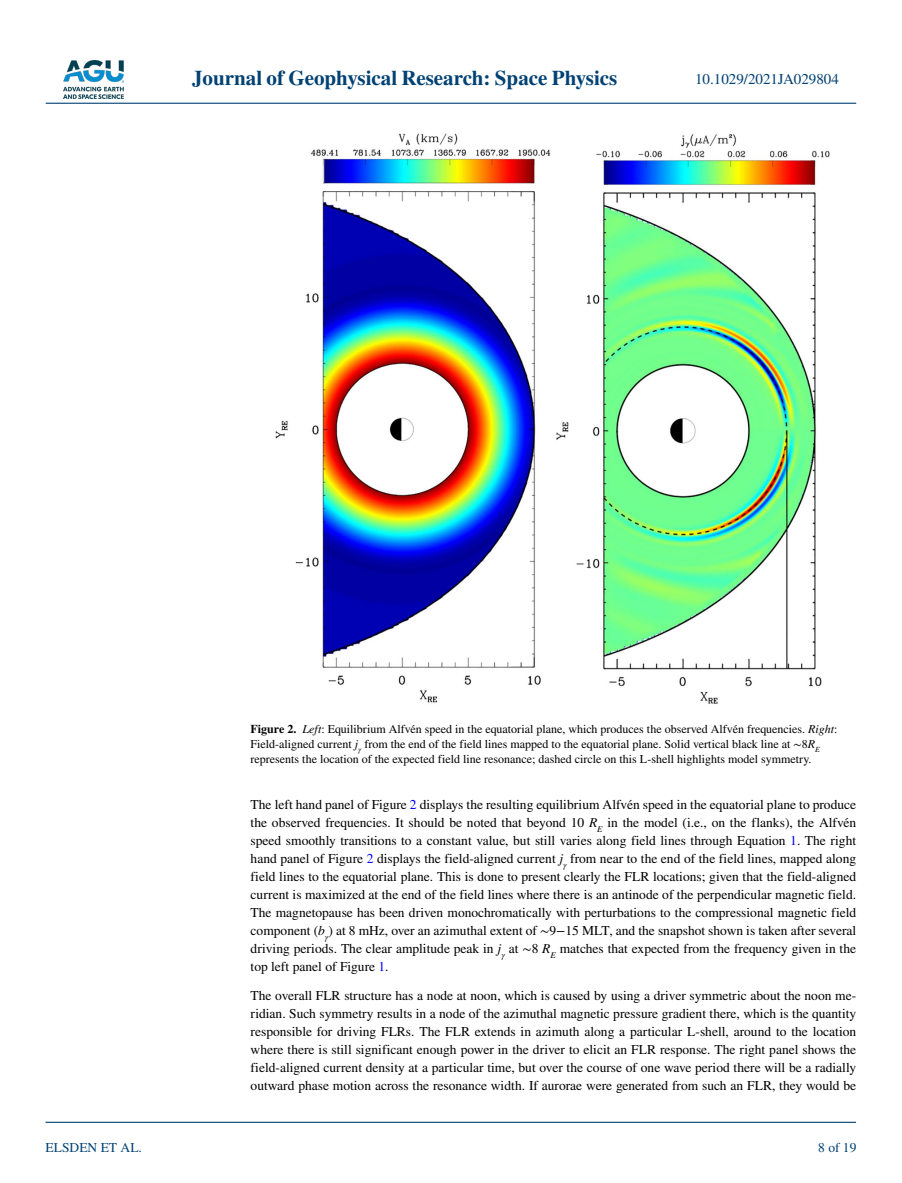
<style>
.page{position:relative;width:902px;height:1183px;background:#fff}
.page>*{position:absolute;margin:0;border:0;box-sizing:border-box;transform-origin:0 0}
.t1{font:700 21px "STIX";color:#004174}
.t2{font:15px "STIX";color:#004174}
.t3{font:13.5px/18px "STIX";color:#000;text-align:justify}
.t4{font:13.5px "STIX";color:#004174}
.t5{font:12px/15px "STIX";color:#000}
.s1{font-weight:700}
.s2{font-style:italic}
.s3{font-family:"STIX Math"}
.s4{color:#00f}
</style>
<div class="page">
<img style="left:63px;top:60px;width:60px;height:39px">
<hr style="left:46px;top:103px;width:810px;height:1px;background:#004174">
<hr style="left:45px;top:1121px;width:810px;height:1px;background:#004174">
<img style="left:276px;top:134px;width:554px;height:570px">
<h1 class="t1" style="left:192px;top:66px;width:427px">Journal of Geophysical Research: Space Physics</h1>
<p class="t2" style="left:695px;top:69px;width:145px">10.1029/2021JA029804</p>
<p class="t4" style="left:45px;top:1138px;width:98px">ELSDEN ET AL.</p>
<p class="t5" style="left:250px;top:722px;width:588px"><span class="s1">Figure 2.</span> <span class="s2">Left</span>: Equilibrium Alfvén speed in the equatorial plane, which produces the observed Alfvén frequencies. <span class="s2">Right</span>:<br>Field-aligned current <span class="s2">j</span><sub>γ</sub> from the end of the field lines mapped to the equatorial plane. Solid vertical black line at <span class="s3">∼</span>8<span class="s2">R</span><sub>E </sub>represents the location of the expected field line resonance; dashed circle on this L-shell highlights model symmetry.</p>
<p class="t3" style="left:250px;top:796px;width:607px">The left hand panel of Figure <span class="s4">2</span> displays the resulting equilibrium Alfvén speed in the equatorial plane to produce the observed frequencies. It should be noted that beyond 10 <span class="s2">R</span><sub>E</sub> in the model (i.e., on the flanks), the Alfvén speed smoothly transitions to a constant value, but still varies along field lines through Equation <span class="s4">1</span>. The right hand panel of Figure <span class="s4">2</span> displays the field-aligned current <span class="s2">j</span><sub>γ</sub> from near to the end of the field lines, mapped along field lines to the equatorial plane. This is done to present clearly the FLR locations; given that the field-aligned current is maximized at the end of the field lines where there is an antinode of the perpendicular magnetic field.<br>The magnetopause has been driven monochromatically with perturbations to the compressional magnetic field component (<span class="s2">b</span><sub>γ</sub>) at 8 mHz, over an azimuthal extent of <span class="s3">∼</span>9−15 MLT, and the snapshot shown is taken after several driving periods. The clear amplitude peak in <span class="s2">j</span><sub>γ</sub> at <span class="s3">∼</span>8 <span class="s2">R</span><sub>E</sub> matches that expected from the frequency given in the top left panel of Figure <span class="s4">1</span>.</p>
<p class="t3" style="left:250px;top:986px;width:607px">The overall FLR structure has a node at noon, which is caused by using a driver symmetric about the noon me&shy;ridian. Such symmetry results in a node of the azimuthal magnetic pressure gradient there, which is the quantity responsible for driving FLRs. The FLR extends in azimuth along a particular L-shell, around to the location where there is still significant enough power in the driver to elicit an FLR response. The right panel shows the field-aligned current density at a particular time, but over the course of one wave period there will be a radially outward phase motion across the resonance width. If aurorae were generated from such an FLR, they would be</p>
<p class="t4" style="left:818px;top:1138px;width:40px">8 of 19</p>
</div>
